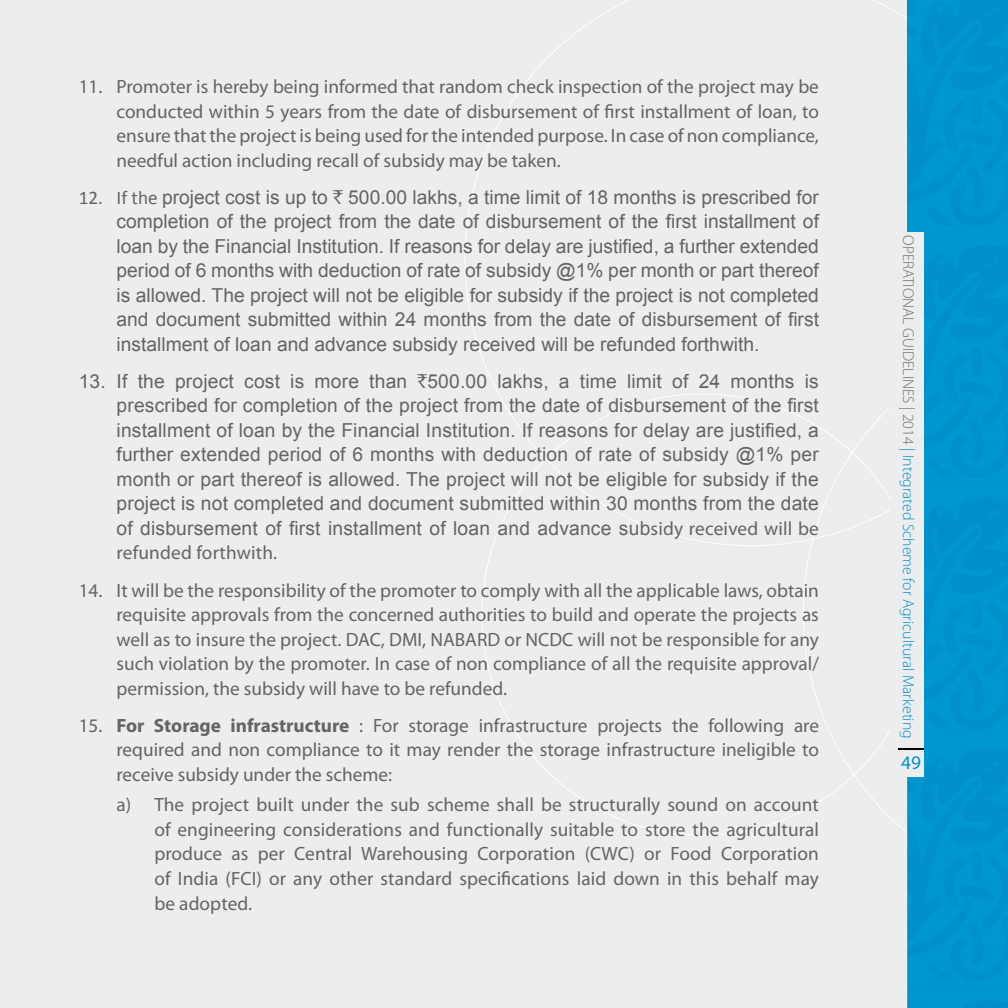
<style>
.page{position:relative;width:1008px;height:1008px;background:#ededee}
.page>*{position:absolute;margin:0;border:0;box-sizing:border-box;transform-origin:0 0}
.t1{font:19.25px/24.5px "Myriad Pro";color:#636466;text-align:justify}
.t2{font:19.25px/24.5px "Arial";letter-spacing:.005em;color:#636466;text-align:justify}
.t3{font:19.25px "Myriad Pro";color:#0092cc}
.t4{font:300 15.75px "Myriad Pro";color:#0092cc}
.s1{font-family:"Calibri"}
.s2{font-family:"Rupee Foradian"}
.s3{font-family:"Myriad Pro"}
.s4{font-weight:700}
.s5{color:#6d6e71}
</style>
<div class="page">
<svg style="left:803px;top:407px;width:104px;height:426px"></svg>
<div style="left:907px;top:0;width:101px;height:1008px;background:#0094cc"></div>
<div style="left:890px;top:232px;width:34px;height:544px;background:#ededee"></div>
<hr style="left:899px;top:748px;width:25px;height:2px;background:#000">
<p class="t1" style="left:117px;top:74px;width:704px;text-indent:-38px">11. Promoter is hereby being informed that random check inspection of the project may be conducted within 5 years from the date of disbursement of first installment of loan, to ensure that the project is being used for the intended purpose. In case of non compliance, needful action including recall of subsidy may be taken.</p>
<p class="t2" style="left:117px;top:185px;width:704px;text-indent:-38px"><span class="s1">12. If the</span> project cost is up to <span class="s2">`</span> 500.00 lakhs, a time limit of 18 months is prescribed for completion of the project from the date of disbursement of the first installment of loan by the Financial Institution. If reasons for delay are justified, a further extended period of 6 months with deduction of rate of subsidy @1% per month or part thereof is allowed. The project will not be eligible for subsidy if the project is not completed and document submitted within 24 months from the date of disbursement of first installment of loan and advance subsidy received will be refunded forthwith.</p>
<p class="t2" style="left:117px;top:369px;width:704px;text-indent:-38px">13. If the project cost is more than <span class="s2">`</span>500.00 lakhs, a time limit of 24 months is prescribed for completion of the project from the date of disbursement of the first installment of loan by the Financial Institution. If reasons for delay are justified, a further extended period of 6 months with deduction of rate of subsidy @1% per month or part thereof is allowed. The project will not be eligible for subsidy if the project is not completed and document submitted within 30 months from the date of disbursement of first installment of loan and advance sub<span class="s3">sidy received will be</span></p>
<p class="t1" style="left:117px;top:540px;width:162px">refunded forthwith.</p>
<p class="t1" style="left:117px;top:578px;width:704px;text-indent:-38px">14. It will be the responsibility of the promoter to comply with all the applicable laws, obtain requisite approvals from the concerned authorities to build and operate the projects as well as to insure the project. DAC, DMI, NABARD or NCDC will not be responsible for any such violation by the promoter. In case of non compliance of all the requisite approval/ permission, the subsidy will have to be refunded.</p>
<p class="t1" style="left:117px;top:713px;width:704px;text-indent:-38px">15. <span class="s4">For Storage infrastructure</span> : For storage infrastructure projects the following are required and non compliance to it may render the storage infrastructure ineligible to receive subsidy under the scheme:</p>
<p class="t1" style="left:154px;top:792px;width:666px;text-indent:-38px">a) The project built under the sub scheme shall be structurally sound on account of engineering considerations and functionally suitable to store the agricultural produce as per Central Warehousing Corporation (CWC) or Food Corporation of India (FCI) or any other standard specifications laid down in this behalf may be adopted.</p>
<p class="t4" style="left:918px;top:235px;width:505px;rotate:90deg"><span class="s5">OPERATIONAL GUIDELINES | 2014</span> | Integrated Scheme for Agricultural Marketing</p>
<p class="t3" style="left:901px;top:751px;width:21px">49</p>
</div>
